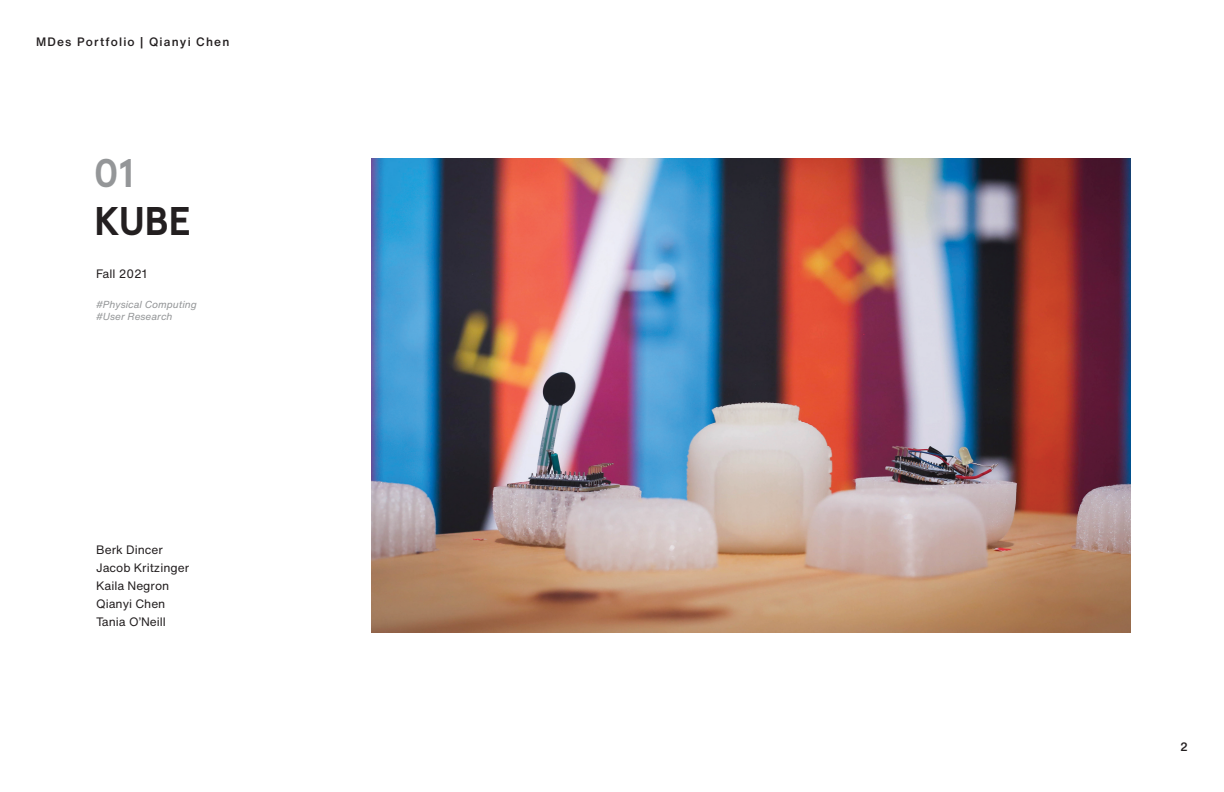
<style>
.page{position:relative;width:1224px;height:792px;background:#fff}
.page>*{position:absolute;margin:0;border:0;box-sizing:border-box;transform-origin:0 0}
.t1{font:700 40px "Apercu";color:#231f20}
.t2{font:700 40px "Apercu";color:#949698}
.t3{font:12px "Helvetica Now Text";color:#231f20}
.t4{font:500 12px "Helvetica Now Text";letter-spacing:.1em;color:#231f20}
.t5{font:italic 10px "Helvetica Now Text";color:#949698}
</style>
<div class="page">
<img style="left:372px;top:159px;width:758px;height:474px">
<p class="t4" style="left:36px;top:33px;width:195px">MDes Portfolio | Qianyi Chen</p>
<p class="t2" style="left:94px;top:149px;width:42px">01</p>
<p class="t1" style="left:94px;top:197px;width:99px">KUBE</p>
<p class="t3" style="left:96px;top:265px;width:53px">Fall 2021</p>
<p class="t5" style="left:96px;top:297px;width:102px">#Physical Computing</p>
<p class="t5" style="left:96px;top:309px;width:78px">#User Research</p>
<p class="t3" style="left:96px;top:540px;width:68px">Berk Dincer</p>
<p class="t3" style="left:96px;top:558px;width:95px">Jacob Kritzinger</p>
<p class="t3" style="left:96px;top:576px;width:75px">Kaila Negron</p>
<p class="t3" style="left:96px;top:594px;width:71px">Qianyi Chen</p>
<p class="t3" style="left:96px;top:612px;width:71px">Tania O’Neill</p>
<p class="t4" style="left:1180px;top:737px;width:9px">2</p>
</div>
